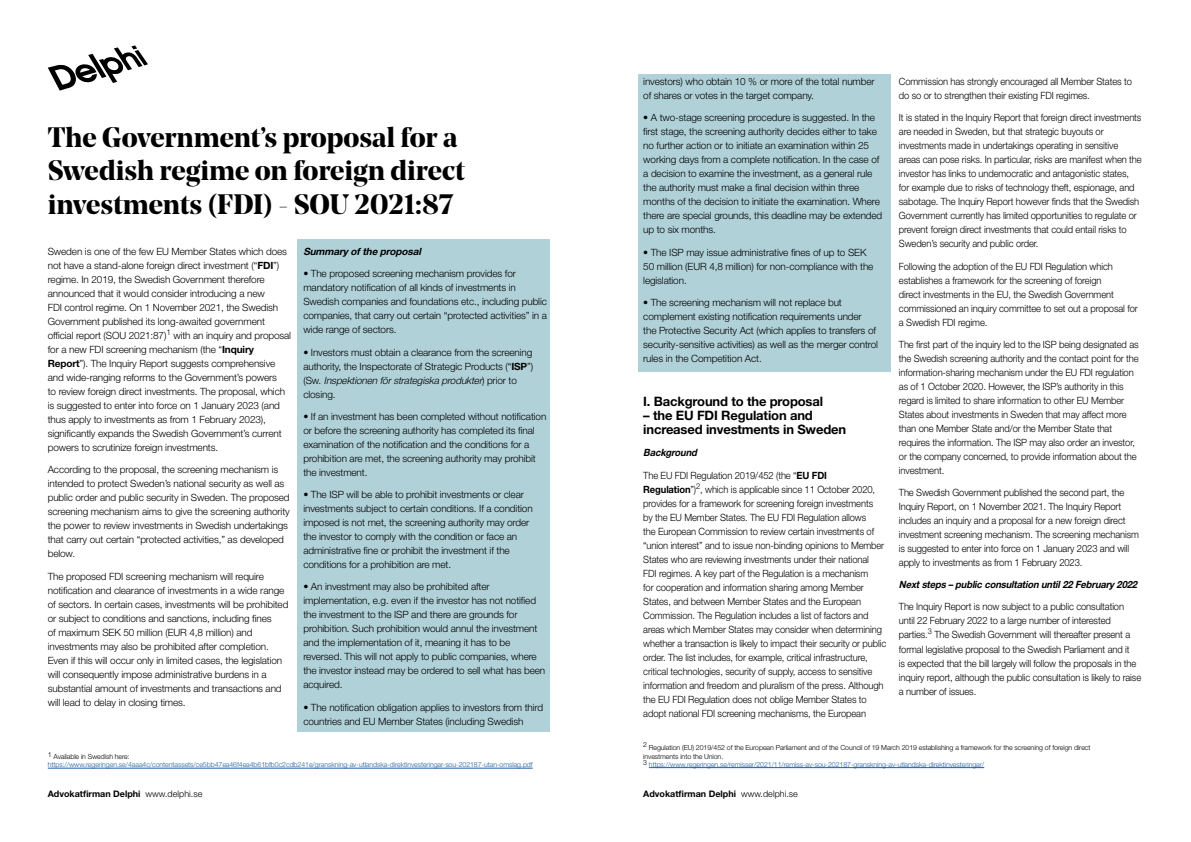
<style>
.page{position:relative;width:1191px;height:842px;background:#fff}
.page>*{position:absolute;margin:0;border:0;box-sizing:border-box;transform-origin:0 0}
.t1{font:700 28px/33.6px "Noe Display";color:#000}
.t2{font:700 13px/14px "Helvetica Neue LT Std";letter-spacing:-.01em;color:#000}
.t3{font:300 10px/14px "Helvetica Neue LT Std";letter-spacing:-.01em;color:#000}
.t4{font:300 10px/14px "Helvetica Neue LT Std";letter-spacing:-.01em;color:#000;scale:.94 1}
.t5{font:italic 700 10px "Helvetica Neue LT Std";color:#000;scale:.94 1}
.t6{font:italic 700 10px "Helvetica Neue LT Std";color:#000}
.t7{font:700 9px "Helvetica Neue LT Std";color:#000}
.t8{font:300 7px/8.4px "Helvetica Neue LT Std";letter-spacing:-.01em;color:#000}
.t9{font:300 7px "Helvetica Neue LT Std";letter-spacing:-.01em;color:#215e9e}
.s1{font-weight:700}
.s2{font-style:italic}
.s3{font-weight:300}
.s4{color:#215e9e}
</style>
<div class="page">
<div style="left:638px;top:74px;width:252px;height:297px;background:#b0d1d8"></div>
<div style="left:298px;top:239px;width:252px;height:492px;background:#b0d1d8"></div>
<svg style="left:48px;top:45px;width:100px;height:46px"></svg>
<hr style="left:48px;top:768px;width:485px;height:1px;background:#215e9e">
<hr style="left:649px;top:767px;width:335px;height:1px;background:#215e9e">
<h1 class="t1" style="left:48px;top:120px;width:418px">The Government’s proposal for a<br>Swedish regime on foreign direct investments (FDI) - SOU 2021:87</h1>
<p class="t3" style="left:48px;top:244px;width:245px">Sweden is one of the few EU Member States which does not have a stand-alone foreign direct investment (“<span class="s1">FDI</span>”) regime. In 2019, the Swedish Government therefore announced that it would consider introducing a new<br>FDI control regime. On 1 November 2021, the Swedish Government published its long-awaited government official report (SOU 2021:87)<sup>1</sup> with an inquiry and proposal for a new FDI screening mechanism (the “<span class="s1">Inquiry Report</span>”). The Inquiry Report suggests comprehensive and wide-ranging reforms to the Government’s powers<br>to review foreign direct investments. The proposal, which is suggested to enter into force on 1 January 2023 (and thus apply to investments as from 1 February 2023), significantly expands the Swedish Government’s current powers to scrutinize foreign investments.</p>
<p class="t3" style="left:48px;top:463px;width:243px">According to the proposal, the screening mechanism is intended to protect Sweden’s national security as well as public order and public security in Sweden. The proposed screening mechanism aims to give the screening authority the power to review investments in Swedish undertakings that carry out certain “protected activities,” as developed below.</p>
<p class="t3" style="left:48px;top:569px;width:242px">The proposed FDI screening mechanism will require notification and clearance of investments in a wide range of sectors. In certain cases, investments will be prohibited or subject to conditions and sanctions, including fines<br>of maximum SEK 50 million (EUR 4,8 million) and investments may also be prohibited after completion.<br>Even if this will occur only in limited cases, the legislation will consequently impose administrative burdens in a substantial amount of investments and transactions and will lead to delay in closing times.</p>
<p class="t6" style="left:303px;top:245px;width:122px">Summary ofthe proposal</p>
<p class="t3" style="left:303px;top:267px;width:245px">• The proposed screening mechanism provides for mandatory notification of all kinds of investments in Swedish companies and foundations etc., including public companies, that carry out certain “protected activities” in a wide range of sectors.</p>
<p class="t3" style="left:303px;top:345px;width:231px">• Investors must obtain a clearance from the screening authority, the Inspectorate of Strategic Products (“<span class="s1">ISP</span>”) ( S w . <span class="s2">Inspektionen förstrategiska produkter</span>) p r i o r t o closing.</p>
<p class="t3" style="left:303px;top:409px;width:244px">• If an investment has been completed without notification or before the screening authority has completed its final examination of the notification and the conditions for a prohibition are met, the screening authority may prohibit the investment.</p>
<p class="t3" style="left:303px;top:487px;width:231px">• The ISP will be able to prohibit investments or clear investments subject to certain conditions. If a condition imposed is not met, the screening authority may order the investor to comply with the condition or face an administrative fine or prohibit the investment if the conditions for a prohibition are met.</p>
<p class="t3" style="left:303px;top:579px;width:243px">• An investment may also be prohibited after implementation, e.g. even if the investor has not notified the investment to the ISP and there are grounds for prohibition. Such prohibition would annul the investment and the implementation of it, meaning it has to be reversed. This will not apply to public companies, where the investor instead may be ordered to sell what has been acquired.</p>
<p class="t3" style="left:303px;top:700px;width:241px">• The notification obligation applies to investors from third countries and EU Member States (including Swedish</p>
<p class="t8" style="left:48px;top:752px;width:83px">1 Available in Swedish here:</p>
<p class="t9" style="left:48px;top:761px;width:486px">https://www.regeringen.se/4aaa4c/contentassets/ce5bb47ea46f4ea4b61bfb0c2cdb241e/granskning-av-utlandska-direktinvesteringar-sou-202187-utan-omslag.pdf</p>
<p class="t7" style="left:48px;top:788px;width:156px">Advokatfirman Delphi <span class="s3">www.delphi.se</span></p>
<p class="t3" style="left:643px;top:74px;width:233px">investors) who obtain 10 % or more of the total number of shares or votes in the target company.</p>
<p class="t3" style="left:643px;top:111px;width:241px">• A two-stage screening procedure is suggested. In the first stage, the screening authority decides either to take no further action or to initiate an examination within 25 working days from a complete notification. In the case of a decision to examine the investment, as a general rule the authority must make a final decision within three months of the decision to initiate the examination. Where there are special grounds, this deadline may be extended up to six months.</p>
<p class="t3" style="left:643px;top:245px;width:232px">• The ISP may issue administrative fines of up to SEK<br>50 million (EUR 4,8 million) for non-compliance with the legislation.</p>
<p class="t3" style="left:643px;top:295px;width:236px">• The screening mechanism will not replace but complement existing notification requirements under<br>the Protective Security Act (which applies to transfers of security-sensitive activities) as well as the merger control rules in the Competition Act.</p>
<h2 class="t2" style="left:643px;top:394px;width:181px">I. Background to the proposal</h2>
<h2 class="t2" style="left:643px;top:408px;width:204px">– the EU FDI Regulation and increased investments in Sweden</h2>
<p class="t5" style="left:643px;top:447px;width:61px">Background</p>
<p class="t4" style="left:643px;top:468px;width:260px">The EU FDI Regulation 2019/452 (the “<span class="s1">EU FDI Regulation</span>”)<sup>2</sup>, which is applicable since 11 October 2020, provides for a framework for screening foreign investments<br>by the EU Member States. The EU FDI Regulation allows<br>the European Commission to review certain investments of “union interest” and to issue non-binding opinions to Member States who are reviewing investments under their national<br>FDI regimes. A key part of the Regulation is a mechanism<br>for cooperation and information sharing among Member States, and between Member States and the European Commission. The Regulation includes a list of factors and areas which Member States may consider when determining whether a transaction is likely to impact their security or public order. The list includes, for example, critical infrastructure, critical technologies, security of supply, access to sensitive information and freedom and pluralism of the press. Although the EU FDI Regulation does not oblige Member States to adopt national FDI screening mechanisms, the European</p>
<p class="t4" style="left:899px;top:74px;width:249px">Commission has strongly encouraged all Member States to do so or to strengthen their existing FDI regimes.</p>
<p class="t4" style="left:899px;top:111px;width:260px">It is stated in the Inquiry Report that foreign direct investments are needed in Sweden, but that strategic buyouts or investments made in undertakings operating in sensitive areas can pose risks. In particular, risks are manifest when the investor has links to undemocratic and antagonistic states, for example due to risks of technology theft, espionage, and sabotage. The Inquiry Report however finds that the Swedish Government currently has limited opportunities to regulate or prevent foreign direct investments that could entail risks to Sweden’s security and public order.</p>
<p class="t4" style="left:899px;top:259px;width:256px">Following the adoption of the EU FDI Regulation which establishes a framework for the screening of foreign<br>direct investments in the EU, the Swedish Government commissioned an inquiry committee to set out a proposal for a Swedish FDI regime.</p>
<p class="t4" style="left:899px;top:337px;width:257px">The first part of the inquiry led to the ISP being designated as the Swedish screening authority and the contact point for the information-sharing mechanism under the EU FDI regulation as of 1 October 2020. However, the ISP’s authority in this regard is limited to share information to other EU Member States about investments in Sweden that may affect more than one Member State and/or the Member State that requires the information. The ISP may also order an investor, or the company concerned, to provide information about the investment.</p>
<p class="t4" style="left:899px;top:485px;width:257px">The Swedish Government published the second part, the Inquiry Report, on 1 November 2021. The Inquiry Report includes an inquiry and a proposal for a new foreign direct investment screening mechanism. The screening mechanism is suggested to enter into force on 1 January 2023 and will apply to investments as from 1 February 2023.</p>
<p class="t5" style="left:899px;top:578px;width:258px">Nextsteps –public consultation until22 February 2022</p>
<p class="t4" style="left:899px;top:600px;width:259px">The Inquiry Report is now subject to a public consultation until 22 February 2022 to a large number of interested parties.<sup>3</sup> The Swedish Government will thereafter present a formal legislative proposal to the Swedish Parliament and it<br>is expected that the bill largely will follow the proposals in the inquiry report, although the public consultation is likely to raise a number of issues.</p>
<p class="t8" style="left:643px;top:743px;width:449px">2 Regulation (EU) 2019/452 of the European Parliament and of the Council of 19 March 2019 establishing a framework for the screening of foreign direct investments into the Union.<br>3 <span class="s4">https://www.regeringen.se/remisser/2021/11/remiss-av-sou-202187-granskning-av-utlandska-direktinvesteringar/</span></p>
<p class="t7" style="left:643px;top:788px;width:156px">Advokatfirman Delphi <span class="s3">www.delphi.se</span></p>
</div>
